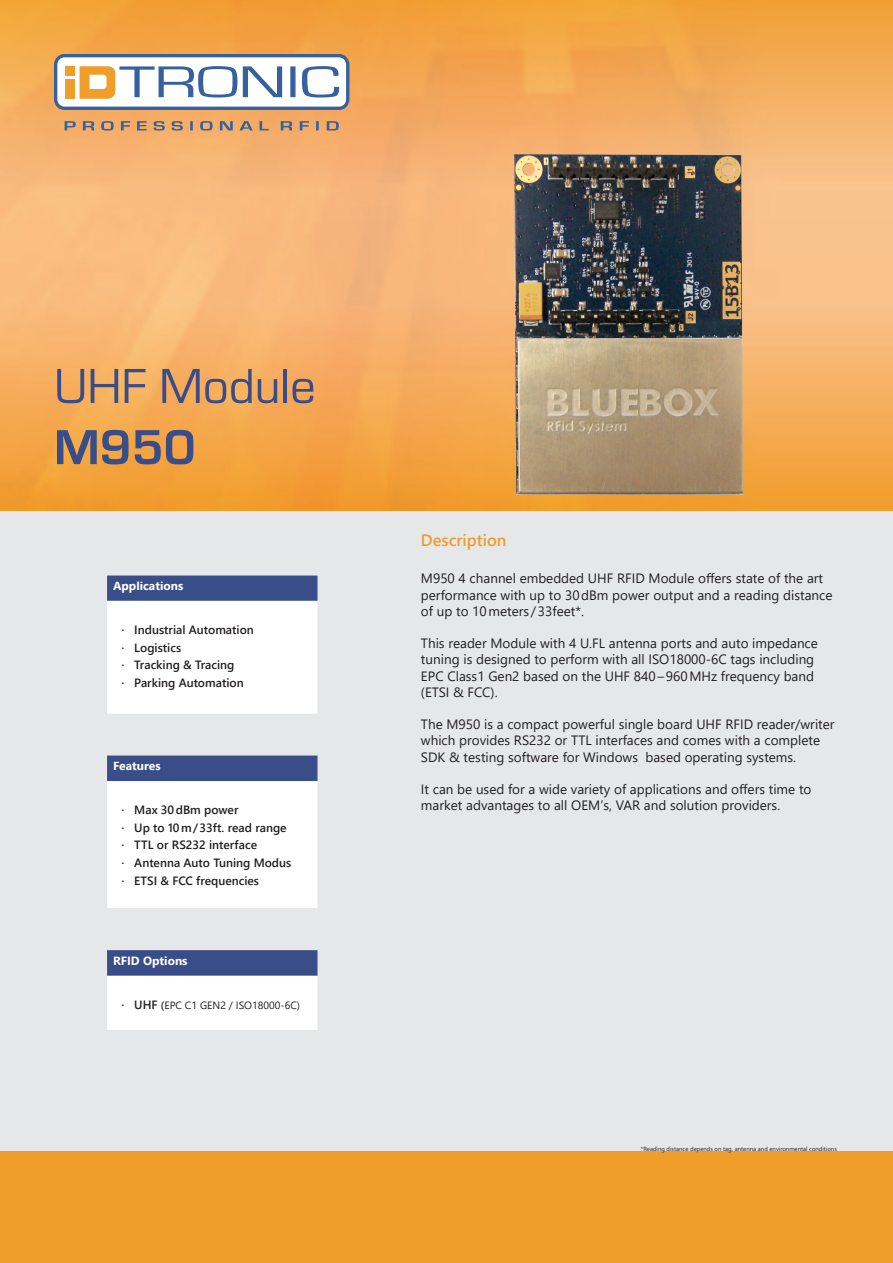
<style>
.page{position:relative;width:893px;height:1263px;background:#fff}
.page>*{position:absolute;margin:0;border:0;box-sizing:border-box;transform-origin:0 0}
.t1{font:51px "Eurostile T";color:#394e88}
.t2{font:700 51px "Eurostile T";color:#394e88}
.Headline_Orange{font:600 16.5px "Segoe UI";color:#f09d29}
.t3{font:13.5px/16.2px "Segoe UI";color:#231f20}
.t4{font:600 12px "Segoe UI";color:#231f20}
.Headline_White{font:700 12px "Segoe UI";color:#fff}
.t5{font:10.5px "Segoe UI";color:#231f20}
.t6{font:6px "Segoe UI";color:#231f20}
.s1{font-weight:600;font-size:12px}
.s2{font-weight:600}
</style>
<div class="page">
<div style="left:0;top:1px;width:893px;height:1262px;background:#e6e7e9"></div>
<img style="left:0;top:0;width:893px;height:510px">
<div style="left:0;top:1152px;width:893px;height:111px;background:#f09d29"></div>
<div style="left:56px;top:56px;width:292px;height:52px;background:#fff;border-radius:9px"></div>
<div style="left:54px;top:54px;width:295px;height:56px;border:3px solid #36609e;border-radius:9px"></div>
<div style="left:65px;top:66px;width:10px;height:10px;background:#f09d29"></div>
<div style="left:65px;top:79px;width:10px;height:20px;background:#f09d29"></div>
<svg style="left:80px;top:66px;width:259px;height:33px"></svg>
<svg style="left:65px;top:121px;width:274px;height:10px;background:#b99477"></svg>
<img style="left:514px;top:155px;width:230px;height:339px">
<div style="left:110px;top:758px;width:205px;height:147px;background:#fff"></div>
<div style="left:107px;top:755px;width:211px;height:153px;border:6px solid #fff"></div>
<div style="left:110px;top:758px;width:205px;height:20px;background:#394e88"></div>
<div style="left:107px;top:755px;width:211px;height:26px;border:6px solid #394e88"></div>
<div style="left:110px;top:953px;width:205px;height:74px;background:#fff"></div>
<div style="left:107px;top:950px;width:211px;height:80px;border:6px solid #fff"></div>
<div style="left:110px;top:953px;width:205px;height:20px;background:#394e88"></div>
<div style="left:107px;top:950px;width:211px;height:26px;border:6px solid #394e88"></div>
<div style="left:110px;top:578px;width:205px;height:133px;background:#fff"></div>
<div style="left:107px;top:575px;width:211px;height:139px;border:6px solid #fff"></div>
<div style="left:110px;top:578px;width:205px;height:20px;background:#394e88"></div>
<div style="left:107px;top:575px;width:211px;height:26px;border:6px solid #394e88"></div>
<p class="t1" style="left:54px;top:359px;width:263px">UHF Module</p>
<p class="t2" style="left:54px;top:419px;width:143px">M950</p>
<p class="Headline_White" style="left:113px;top:575px;width:72px">Applications</p>
<p class="t4" style="left:122px;top:618px;width:134px">· Industrial Automation</p>
<p class="t4" style="left:122px;top:636px;width:61px">· Logistics</p>
<p class="t4" style="left:122px;top:654px;width:114px">· Tracking &amp; Tracing</p>
<p class="t4" style="left:122px;top:672px;width:124px">· Parking Automation</p>
<p class="Headline_White" style="left:113px;top:755px;width:49px">Features</p>
<p class="t4" style="left:122px;top:798px;width:118px">· Max 30dBm power</p>
<p class="t4" style="left:122px;top:816px;width:167px">· Up to 10m/33ft. read range</p>
<p class="t4" style="left:122px;top:834px;width:137px">· TTL or RS232 interface</p>
<p class="t4" style="left:122px;top:852px;width:171px">· Antenna Auto Tuning Modus</p>
<p class="t4" style="left:122px;top:869px;width:139px">· ETSI &amp; FCC frequencies</p>
<p class="Headline_White" style="left:113px;top:949px;width:76px">RFID Options</p>
<p class="t5" style="left:122px;top:995px;width:180px"><span class="s1">· UHF</span> <span class="s2">(</span>EPC C1 GEN2 / ISO18000-6C)</p>
<p class="Headline_Orange" style="left:421px;top:524px;width:87px">Description</p>
<p class="t3" style="left:421px;top:569px;width:413px">M950 4 channel embedded UHF RFID Module offers state of the art performance with up to 30dBm power output and a reading distance of up to 10meters /33feet*.</p>
<p class="t3" style="left:421px;top:634px;width:398px">This reader Module with 4 U.FL antenna ports and auto impedance tuning is designed to perform with all ISO18000-6C tags including EPC Class1 Gen2 based on the UHF 840–960MHz frequency band (ETSI &amp; FCC).</p>
<p class="t3" style="left:421px;top:715px;width:415px">The M950 is a compact powerful single board UHF RFID reader/writer which provides RS232 or TTL interfaces and comes with a complete<br>SDK &amp; testing software for Windows based operating systems.</p>
<p class="t3" style="left:421px;top:780px;width:392px">It can be used for a wide variety of applications and offers time to market advantages to all OEM’s, VAR and solution providers.</p>
<p class="t6" style="left:641px;top:1143px;width:197px">*Reading distance depends on tag, antenna and environmental conditions</p>
</div>
